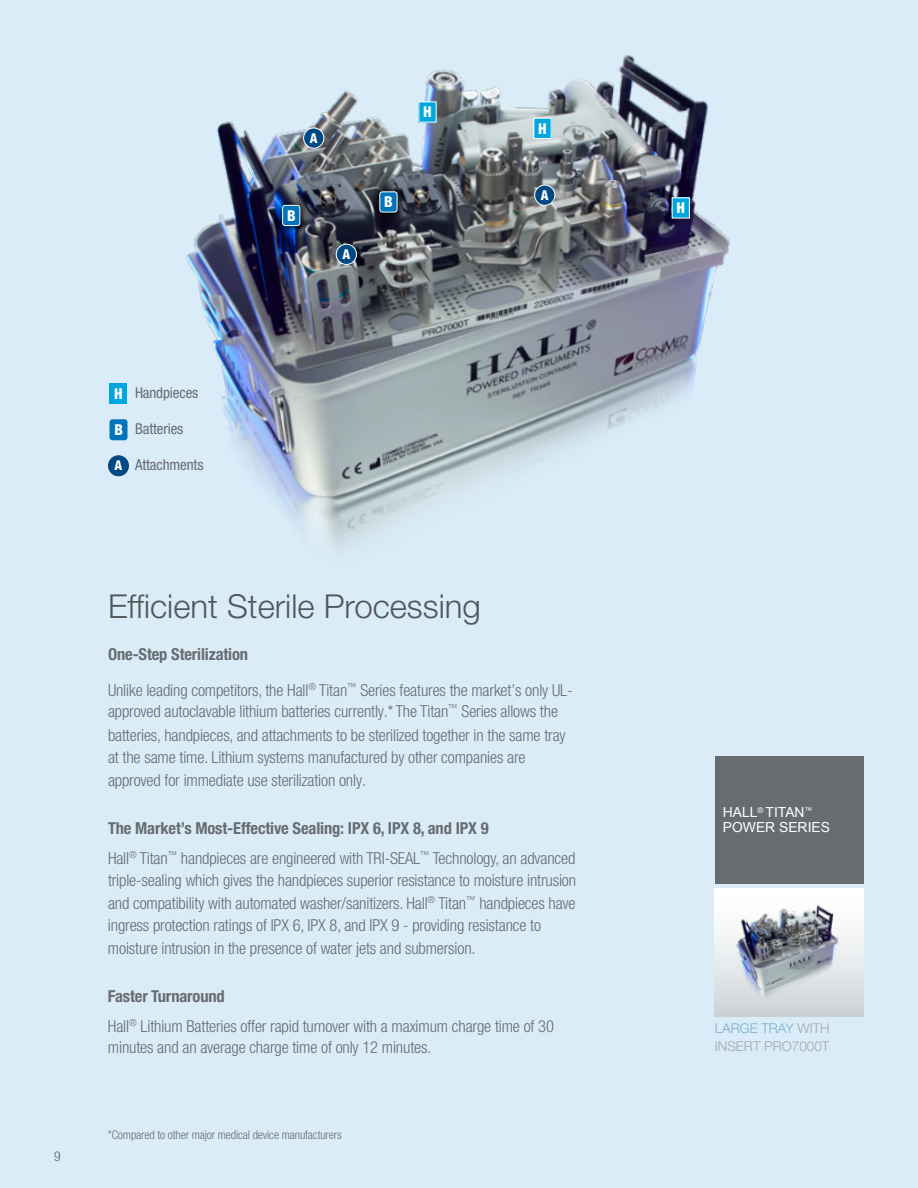
<style>
.page{position:relative;width:918px;height:1188px;background:#daecf8}
.page>*{position:absolute;margin:0;border:0;box-sizing:border-box;transform-origin:0 0}
.t1{font:300 33px "Helvetica Neue LT Std";color:#52575b}
.t2{font:300 condensed 16.5px/23px "Helvetica Neue LT Std";letter-spacing:-.01em;color:#676c71}
.t3{font:condensed 15px "Helvetica Neue LT Std";letter-spacing:-.01em;color:#676c71}
.t4{font:800 condensed 15px "Helvetica Neue LT Std";color:#fff}
.t5{font:13.8px/14.7px "Arial";color:#fff}
.t6{font:300 13.5px/18px "Helvetica Neue LT Std";color:#a1a7ab}
.t7{font:800 condensed 13.5px "Helvetica Neue LT Std";color:#fff}
.t8{font:300 condensed 13.5px "Helvetica Neue LT Std";color:#676c71}
.t9{font:300 condensed 12px "Helvetica Neue LT Std";letter-spacing:-.01em;color:#676c71}
.s1{font-weight:800;color:#fff}
.s2{font-weight:800;font-size:13.5px;color:#fff}
.s3{font-weight:700}
.s4{color:#7aaecb}
</style>
<div class="page">
<div style="left:715px;top:756px;width:148px;height:128px;background:#676c71"></div>
<div style="left:715px;top:889px;width:148px;height:127px;background:linear-gradient(to bottom,#fff,#cfd6da)"></div>
<img style="left:723px;top:889px;width:127px;height:127px">
<div style="left:110px;top:383px;width:18px;height:21px;background:#00a6de"></div>
<div style="left:110px;top:419px;width:18px;height:21px;background:#0075ba;border-radius:3px"></div>
<div style="left:108px;top:455px;width:21px;height:21px;background:#004983;border-radius:50%"></div>
<img style="left:186px;top:55px;width:544px;height:493px">
<div style="left:419px;top:102px;width:17px;height:20px;background:#00a6de"></div>
<div style="left:672px;top:198px;width:17px;height:20px;background:#00a6de"></div>
<div style="left:672px;top:197px;width:18px;height:21px;border:1px solid #fff"></div>
<div style="left:534px;top:118px;width:17px;height:20px;background:#00a6de"></div>
<div style="left:276px;top:198px;width:30px;height:34px;background:#000;opacity:.8"></div>
<div style="left:283px;top:205px;width:17px;height:21px;background:#0075ba;border-radius:3px"></div>
<div style="left:282px;top:205px;width:18px;height:21px;border:1px solid #fff;border-radius:3px"></div>
<div style="left:373px;top:185px;width:31px;height:34px;background:#000;opacity:.8"></div>
<div style="left:380px;top:192px;width:17px;height:20px;background:#0075ba;border-radius:3px"></div>
<div style="left:379px;top:191px;width:18px;height:21px;border:1px solid #fff;border-radius:3px"></div>
<div style="left:535px;top:185px;width:20px;height:20px;background:#004983;border-radius:50%"></div>
<div style="left:534px;top:185px;width:21px;height:21px;border:1px solid #fff;border-radius:50%"></div>
<div style="left:336px;top:244px;width:21px;height:20px;background:#004983;border-radius:50%"></div>
<div style="left:336px;top:244px;width:21px;height:21px;border:1px solid #fff;border-radius:50%"></div>
<div style="left:304px;top:128px;width:20px;height:20px;background:#004983;border-radius:50%"></div>
<div style="left:303px;top:128px;width:21px;height:21px;border:1px solid #fff;border-radius:50%"></div>
<p class="t7" style="left:310px;top:129px;width:9px">A</p>
<p class="t4" style="left:287px;top:206px;width:10px">B</p>
<p class="t7" style="left:343px;top:246px;width:9px">A</p>
<p class="t4" style="left:423px;top:103px;width:10px">H</p>
<p class="t4" style="left:384px;top:193px;width:10px">B</p>
<p class="t4" style="left:538px;top:119px;width:10px">H</p>
<p class="t7" style="left:541px;top:186px;width:9px">A</p>
<p class="t3" style="left:114px;top:384px;width:86px"><span class="s1">H</span> Handpieces</p>
<p class="t3" style="left:114px;top:420px;width:70px"><span class="s1">B</span> Batteries</p>
<p class="t3" style="left:115px;top:456px;width:90px"><span class="s2">A</span> Attachments</p>
<p class="t8" style="left:54px;top:1148px;width:8px">9</p>
<h1 class="t1" style="left:108px;top:586px;width:374px">Efficient Sterile Processing</h1>
<p class="t2" style="left:108px;top:636px;width:466px;line-height:36px"><span class="s3">One-Step Sterilization<br></span>Unlike leading competitors, the Hall<sup>®</sup> Titan<sup>™</sup> Series features the market’s only UL-</p>
<p class="t2" style="left:108px;top:699px;width:459px">approved autoclavable lithium batteries currently.* The Titan<sup>™</sup> Series allows the batteries, handpieces, and attachments to be sterilized together in the same tray at the same time. Lithium systems manufactured by other companies are approved for immediate use sterilization only.</p>
<p class="t2" style="left:108px;top:814px;width:469px;line-height:29.2px"><span class="s3">The Market’s Most-Effective Sealing: IPX 6, IPX 8, and IPX 9<br></span>Hall<sup>®</sup> Titan<sup>™</sup> handpieces are engineered with TRI-SEAL<sup>™</sup> Technology, an advanced</p>
<p class="t2" style="left:108px;top:869px;width:470px;line-height:22.5px">triple-sealing which gives the handpieces superior resistance to moisture intrusion and compatibility with automated washer/sanitizers. Hall<sup>®</sup> Titan<sup>™</sup> handpieces have ingress protection ratings of IPX 6, IPX 8, and IPX 9 - providing resistance to moisture intrusion in the presence of water jets and submersion.</p>
<p class="t2" style="left:108px;top:982px;width:447px;line-height:29.2px"><span class="s3">Faster Turnaround<br></span>Hall<sup>®</sup> Lithium Batteries offer rapid turnover with a maximum charge time of 30</p>
<p class="t2" style="left:108px;top:1035px;width:325px">minutes and an average charge time of only 12 minutes.</p>
<p class="t9" style="left:108px;top:1128px;width:235px">*Compared to other major medical device manufacturers</p>
<p class="t4" style="left:676px;top:199px;width:10px">H</p>
<p class="t5" style="left:723px;top:805px;width:109px">HALL<sup>®</sup> TITAN<sup>™<br></sup>POWER SERIES</p>
<p class="t6" style="left:715px;top:1019px;width:116px"><span class="s4">LARGE TRAY</span> WITH<br>INSERT PRO7000T</p>
</div>
